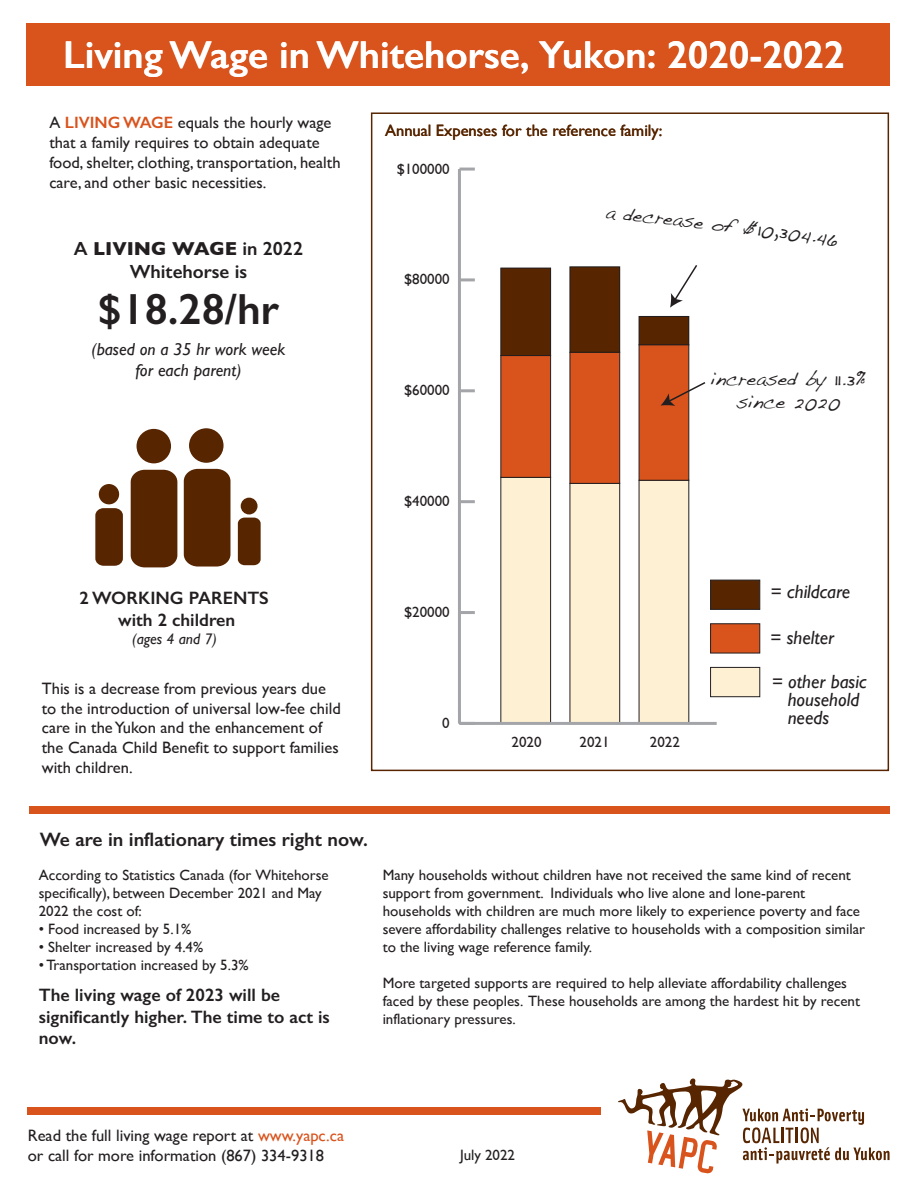
<style>
.page{position:relative;width:918px;height:1188px;background:#fff}
.page>*{position:absolute;margin:0;border:0;box-sizing:border-box;transform-origin:0 0}
.t1{font:600 43.8px "Gill Sans";color:#231f20}
.t2{font:600 39px "Gill Sans";color:#fff}
.t3{font:19.5px/23.4px "Handwriting Dakota";color:#231f20;text-align:center}
.t4{font:600 19.5px "Gill Sans";color:#231f20}
.t5{font:italic 19.05px/18px "Gill Sans";color:#231f20}
.t6{font:600 19.05px/23px "Gill Sans";color:#231f20;text-align:center}
.t7{font:600 18px/21.6px "Gill Sans";color:#231f20}
.t8{font:italic 17.4px/20.9px "Gill Sans";color:#231f20;text-align:center}
.t9{font:16.5px/19.8px "Gill Sans";color:#231f20}
.t10{font:16.5px "Gill Sans";color:#572500}
.t11{font:italic 15.3px "Gill Sans";color:#231f20}
.t12{font:15px/18px "Gill Sans";color:#231f20}
.s1{font-weight:600;color:#d9531c}
.s2{font-weight:700}
.s3{color:#d9531c}
</style>
<div class="page">
<div style="left:26px;top:23px;width:864px;height:62px;background:#d9531c"></div>
<svg style="left:618px;top:1078px;width:272px;height:95px"></svg>
<div style="left:137px;top:429px;width:34px;height:34px;background:#572500;border-radius:50%"></div>
<div style="left:189px;top:428px;width:35px;height:35px;background:#572500;border-radius:50%"></div>
<div style="left:131px;top:470px;width:46px;height:97px;background:#572500"></div>
<div style="left:184px;top:469px;width:46px;height:98px;background:#572500"></div>
<div style="left:99px;top:484px;width:20px;height:20px;background:#572500;border-radius:50%"></div>
<svg style="left:95px;top:508px;width:28px;height:58px;background:#60300d"></svg>
<div style="left:241px;top:498px;width:17px;height:16px;background:#572500;border-radius:50%"></div>
<div style="left:238px;top:518px;width:23px;height:47px;background:#572500;border-radius:6px"></div>
<div style="left:500px;top:477px;width:51px;height:246px;background:#fef1d3;border:1px solid #231f20"></div>
<div style="left:570px;top:483px;width:50px;height:241px;background:#fef1d3;border:1px solid #231f20"></div>
<div style="left:639px;top:480px;width:50px;height:243px;background:#fef1d3"></div>
<div style="left:500px;top:355px;width:51px;height:123px;background:#d9531c;border:1px solid #231f20"></div>
<div style="left:570px;top:352px;width:50px;height:132px;background:#d9531c;border:1px solid #231f20"></div>
<div style="left:639px;top:344px;width:50px;height:137px;background:#d9531c;border:1px solid #231f20"></div>
<div style="left:500px;top:268px;width:51px;height:88px;background:#572500;border:1px solid #231f20"></div>
<div style="left:570px;top:266px;width:50px;height:87px;background:#572500;border:1px solid #231f20"></div>
<div style="left:639px;top:316px;width:50px;height:29px;background:#572500;border:1px solid #231f20"></div>
<hr style="left:459px;top:722px;width:258px;height:3px;background:#a4a5a9">
<hr style="left:458px;top:169px;width:3px;height:554px;background:#a4a5a9">
<hr style="left:459px;top:611px;width:16px;height:3px;background:#a4a5a9">
<hr style="left:459px;top:500px;width:16px;height:3px;background:#a4a5a9">
<hr style="left:459px;top:389px;width:16px;height:3px;background:#a4a5a9">
<hr style="left:459px;top:278px;width:16px;height:3px;background:#a4a5a9">
<hr style="left:459px;top:168px;width:16px;height:3px;background:#a4a5a9">
<div style="left:710px;top:667px;width:50px;height:30px;background:#fef1d3;border:1px solid #231f20"></div>
<div style="left:710px;top:580px;width:50px;height:30px;background:#572500;border:1px solid #231f20"></div>
<div style="left:710px;top:623px;width:50px;height:30px;background:#d9531c;border:1px solid #231f20"></div>
<svg style="left:661px;top:381px;width:45px;height:25px"></svg>
<svg style="left:670px;top:265px;width:28px;height:43px"></svg>
<div style="left:371px;top:112px;width:518px;height:659px;border:2px solid #572500"></div>
<div style="left:29px;top:807px;width:861px;height:7px;background:#d9531c"></div>
<div style="left:27px;top:1107px;width:574px;height:7px;background:#d9531c"></div>
<h2 class="t2" style="left:63px;top:31px;width:783px">Living Wage in Whitehorse, Yukon: 2020-2022</h2>
<p class="t9" style="left:49px;top:113px;width:293px">A <span class="s1">LIVING WAGE</span> equals the hourly wage that a family requires to obtain adequate food, shelter, clothing, transportation, health care, and other basic necessities.</p>
<p class="t6" style="left:74px;top:237px;width:231px">A <span class="s2">LIVING WAGE</span> in 2022<br>Whitehorse is</p>
<h1 class="t1" style="left:98px;top:283px;width:183px">$18.28/hr</h1>
<p class="t8" style="left:92px;top:339px;width:195px">(based on a 35 hr work week for each parent)</p>
<p class="t10" style="left:385px;top:121px;width:279px">Annual Expenses for the reference family:</p>
<p class="t12" style="left:397px;top:159px;width:55px">$100000</p>
<p class="t12" style="left:404px;top:270px;width:47px">$80000</p>
<p class="t12" style="left:404px;top:381px;width:47px">$60000</p>
<h3 class="t3" style="left:608px;top:198px;width:234px;rotate:7deg">a decrease of $10,304.46</h3>
<h3 class="t3" style="left:711px;top:367px;width:156px">increased by 11.3% since 2020</h3>
<p class="t12" style="left:404px;top:492px;width:47px">$40000</p>
<p class="t7" style="left:80px;top:587px;width:191px;text-align:center">2 WORKING PARENTS with 2 children</p>
<p class="t11" style="left:132px;top:630px;width:86px">(ages 4 and 7)</p>
<p class="t9" style="left:42px;top:678px;width:301px">This is a decrease from previous years due to the introduction of universal low-fee child care in the Yukon and the enhancement of the Canada Child Benefit to support families with children.</p>
<p class="t12" style="left:404px;top:603px;width:47px">$20000</p>
<p class="t12" style="left:442px;top:714px;width:9px">0</p>
<p class="t12" style="left:512px;top:733px;width:31px">2020</p>
<p class="t12" style="left:580px;top:733px;width:31px">2021</p>
<p class="t12" style="left:650px;top:733px;width:31px">2022</p>
<p class="t5" style="left:771px;top:582px;width:81px">= childcare</p>
<p class="t5" style="left:770px;top:628px;width:65px">= shelter</p>
<p class="t5" style="left:788px;top:673px;width:80px;text-indent:-16px">= other basic household needs</p>
<h3 class="t4" style="left:40px;top:827px;width:330px">We are in inflationary times right now.</h3>
<p class="t12" style="left:39px;top:866px;width:291px">According to Statistics Canada (for Whitehorse specifically), between December 2021 and May<br>2022 the cost of:</p>
<p class="t12" style="left:39px;top:920px;width:154px">• Food increased by 5.1%</p>
<p class="t12" style="left:39px;top:938px;width:166px">• Shelter increased by 4.4%</p>
<p class="t12" style="left:39px;top:956px;width:211px">• Transportation increased by 5.3%</p>
<p class="t7" style="left:39px;top:984px;width:293px">The living wage of 2023 will be significantly higher. The time to act is now.</p>
<p class="t12" style="left:383px;top:866px;width:484px">Many households without children have not received the same kind of recent support from government. Individuals who live alone and lone-parent households with children are much more likely to experience poverty and face severe affordability challenges relative to households with a composition similar to the living wage reference family.</p>
<p class="t12" style="left:383px;top:974px;width:479px">More targeted supports are required to help alleviate affordability challenges faced by these peoples. These households are among the hardest hit by recent inflationary pressures.</p>
<p class="t9" style="left:28px;top:1126px;width:318px">Read the full living wage report at <span class="s3">www.yapc.ca </span>or call for more information (867) 334-9318</p>
<p class="t12" style="left:460px;top:1146px;width:56px">July 2022</p>
</div>
